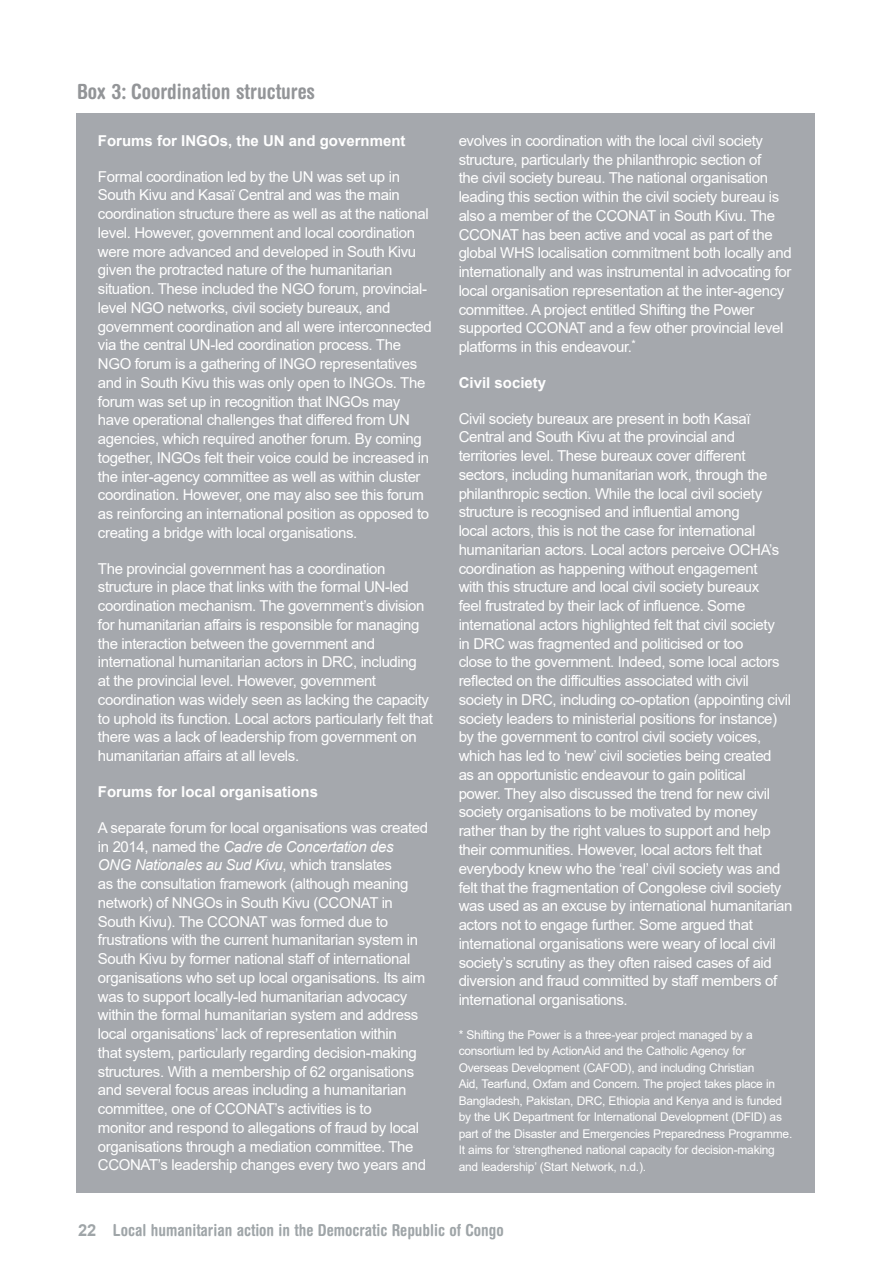
<style>
.page{position:relative;width:893px;height:1263px;background:#fff}
.page>*{position:absolute;margin:0;border:0;box-sizing:border-box;transform-origin:0 0}
.t1{font:700 condensed 21px "Helvetica Rounded LT Std";color:#939598}
.t2{font:700 condensed 16.5px "Helvetica Rounded LT Std";color:#9fa5a8}
.t3{font:15px/18.8px "Arial";letter-spacing:-.025em;color:#fff}
.t4{font:700 15px "Arial";color:#fff}
.t5{font:12px/16.5px "Arial";letter-spacing:-.02em;color:#fff}
.s1{font-style:italic}
.s2{font-family:"Arial";font-stretch:normal}
</style>
<div class="page">
<div style="left:77px;top:114px;width:738px;height:1079px;background:#a5a8ad"></div>
<h1 class="t1" style="left:77px;top:79px;width:240px">Box 3: Coordination structures</h1>
<p class="t4" style="left:98px;top:130px;width:309px">Forums for INGOs, the UN and government</p>
<p class="t3" style="left:98px;top:167px;width:335px">Formal coordination led by the UN was set up in South Kivu and Kasaï Central and was the main coordination structure there as well as at the national level. However, government and local coordination were more advanced and developed in South Kivu given the protracted nature of the humanitarian situation. These included the NGO forum, provincial&shy;level NGO networks, civil society bureaux, and government coordination and all were interconnected via the central UN-led coordination process. The NGO forum is a gathering of INGO representatives and in South Kivu this was only open to INGOs. The forum was set up in recognition that INGOs may have operational challenges that differed from UN agencies, which required another forum. By coming together, INGOs felt their voice could be increased in the inter-agency committee as well as within cluster coordination. However, one may also see this forum as reinforcing an international position as opposed to creating a bridge with local organisations.</p>
<p class="t3" style="left:98px;top:559px;width:337px">The provincial government has a coordination structure in place that links with the formal UN-led coordination mechanism. The government’s division for humanitarian affairs is responsible for managing the interaction between the government and international humanitarian actors in DRC, including<br>at the provincial level. However, government coordination was widely seen as lacking the capacity to uphold its function. Local actors particularly felt that there was a lack of leadership from government on humanitarian affairs at all levels.</p>
<p class="t4" style="left:98px;top:781px;width:222px">Forums for local organisations</p>
<p class="t3" style="left:98px;top:818px;width:332px">A separate forum for local organisations was created in 2014, named the <span class="s1">Cadre de Concertation des ONG Nationales au Sud Kivu</span>, which translates<br>as the consultation framework (although meaning network) of NNGOs in South Kivu (CCONAT in South Kivu). The CCONAT was formed due to frustrations with the current humanitarian system in South Kivu by former national staff of international organisations who set up local organisations. Its aim was to support locally-led humanitarian advocacy within the formal humanitarian system and address local organisations’ lack of representation within<br>that system, particularly regarding decision-making structures. With a membership of 62 organisations and several focus areas including a humanitarian committee, one of CCONAT’s activities is to<br>monitor and respond to allegations of fraud by local organisations through a mediation committee. The CCONAT’s leadership changes every two years and</p>
<p class="t3" style="left:459px;top:131px;width:335px">evolves in coordination with the local civil society structure, particularly the philanthropic section of<br>the civil society bureau. The national organisation leading this section within the civil society bureau is also a member of the CCONAT in South Kivu. The CCONAT has been active and vocal as part of the global WHS localisation commitment both locally and internationally and was instrumental in advocating for local organisation representation at the inter-agency committee. A project entitled Shifting the Power supported CCONAT and a few other provincial level platforms in this endeavour.<sup>*</sup></p>
<p class="t4" style="left:459px;top:372px;width:89px">Civil society</p>
<p class="t3" style="left:459px;top:409px;width:335px">Civil society bureaux are present in both Kasaï Central and South Kivu at the provincial and territories level. These bureaux cover different sectors, including humanitarian work, through the philanthropic section. While the local civil society structure is recognised and influential among<br>local actors, this is not the case for international humanitarian actors. Local actors perceive OCHA’s coordination as happening without engagement<br>with this structure and local civil society bureaux<br>feel frustrated by their lack of influence. Some international actors highlighted felt that civil society<br>in DRC was fragmented and politicised or too<br>close to the government. Indeed, some local actors reflected on the difficulties associated with civil society in DRC, including co-optation (appointing civil society leaders to ministerial positions for instance) by the government to control civil society voices, which has led to ‘new’ civil societies being created<br>as an opportunistic endeavour to gain political<br>power. They also discussed the trend for new civil society organisations to be motivated by money rather than by the right values to support and help their communities. However, local actors felt that everybody knew who the ‘real’ civil society was and felt that the fragmentation of Congolese civil society was used as an excuse by international humanitarian actors not to engage further. Some argued that international organisations were weary of local civil society’s scrutiny as they often raised cases of aid diversion and fraud committed by staff members of international organisations.</p>
<p class="t5" style="left:459px;top:1026px;width:335px">* Shifting the Power is a three-year project managed by a consortium led by ActionAid and the Catholic Agency for Overseas Development (CAFOD), and including Christian<br>Aid, Tearfund, Oxfam and Concern. The project takes place in Bangladesh, Pakistan, DRC, Ethiopia and Kenya and is funded by the UK Department for International Development (DFID) as part of the Disaster and Emergencies Preparedness Programme.<br>It aims for ‘strengthened national capacity for decision-making and leadership’ (Start Network, n.d.).</p>
<p class="t2" style="left:78px;top:1220px;width:427px"><span class="s2">22</span> Local humanitarian action in the Democratic Republic of Congo</p>
</div>
